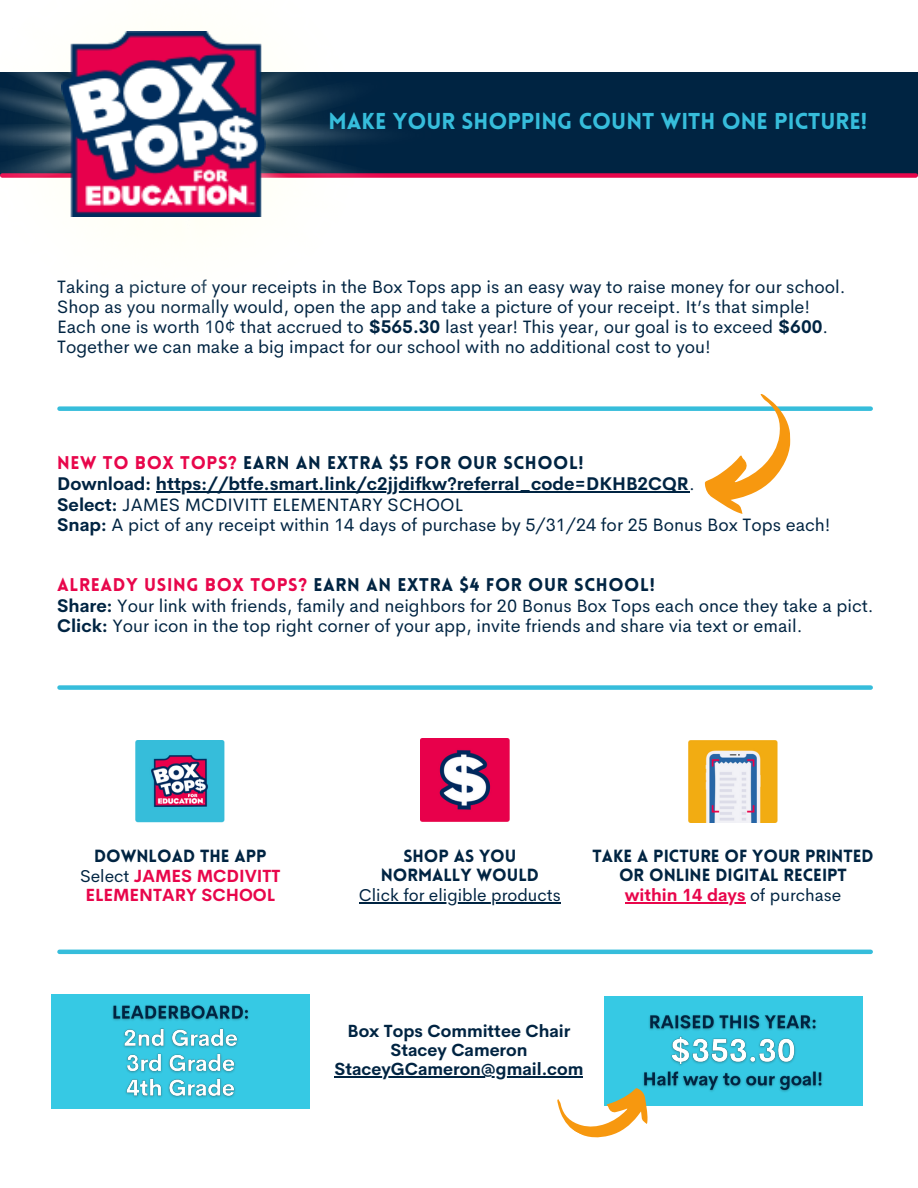
<style>
.page{position:relative;width:918px;height:1188px;background:#fff}
.page>*{position:absolute;margin:0;border:0;box-sizing:border-box;transform-origin:0 0}
.t1{font:900 22.5px "Lovelo";color:#36bddb}
.t2{font:18px/20.2px "Cerebri Sans";color:#002442}
.t3{font:900 18px "Lovelo";letter-spacing:.035em;color:#002442}
.t4{font:900 17.25px/19.2px "Lovelo";color:#002442;text-align:center}
.t5{font:700 17.25px/19.2px "Cerebri Sans";color:#002442;text-align:center}
.t6{font:700 17.25px/19.2px "Cerebri Sans";color:#e8064b;text-align:center}
.t7{font:17.25px "Cerebri Sans";color:#002442}
.s1{font-weight:700}
.s2{color:#e8064b}
.s3{font-weight:400;color:#002442}
</style>
<div class="page">
<div style="left:0;top:72px;width:918px;height:104px;background:#002442"></div>
<div style="left:2px;top:173px;width:914px;height:5px;background:#e8064b"></div>
<img style="left:0;top:72px;width:445px;height:106px">
<img style="left:62px;top:31px;width:203px;height:186px">
<img style="left:136px;top:740px;width:89px;height:83px">
<img style="left:689px;top:741px;width:89px;height:82px">
<img style="left:421px;top:739px;width:89px;height:82px">
<div style="left:59px;top:685px;width:812px;height:5px;background:#36bddb"></div>
<hr style="left:59px;top:950px;width:812px;height:4px;background:#36bddb">
<div style="left:59px;top:406px;width:812px;height:5px;background:#36bddb"></div>
<div style="left:604px;top:997px;width:258px;height:109px;background:#36c9e4"></div>
<img style="left:649px;top:1015px;width:174px;height:77px">
<div style="left:51px;top:994px;width:259px;height:115px;background:#36c9e4"></div>
<hr style="left:156px;top:492px;width:533px;height:1px;background:#002442">
<img style="left:112px;top:1005px;width:137px;height:93px">
<hr style="left:359px;top:903px;width:202px;height:1px;background:#002442">
<hr style="left:625px;top:903px;width:121px;height:1px;background:#e8064b">
<svg style="left:700px;top:394px;width:95px;height:120px"></svg>
<svg style="left:548px;top:1058px;width:112px;height:80px"></svg>
<hr style="left:335px;top:1076px;width:248px;height:1px;background:#002442">
<p class="t1" style="left:328px;top:112px;width:540px">MAKE YOUR SHOPPING COUNT WITH ONE PICTURE!</p>
<p class="t2" style="left:57px;top:276px;width:790px">Taking a picture of your receipts in the Box Tops app is an easy way to raise money for our school.<br>Shop as you normally would, open the app and take a picture of your receipt. It’s that simple!<br>Each one is worth 10¢ that accrued to <span class="s1">$565.30</span> last year! This year, our goal is to exceed <span class="s1">$600</span>.<br>Together we can make a big impact for our school with no additional cost to you!</p>
<p class="t3" style="left:57px;top:456px;width:528px"><span class="s2">NEW TO BOX TOPS?</span> EARN AN EXTRA $5 FOR OUR SCHOOL!</p>
<p class="t2" style="left:57px;top:474px;width:775px"><span class="s1">Download: https://btfe.smart.link/c2jjdifkw?referral_code=DKHB2CQR</span>.<br><span class="s1">Select:</span> JAMES MCDIVITT ELEMENTARY SCHOOL<br><span class="s1">Snap:</span> A pict of any receipt within 14 days of purchase by 5/31/24 for 25 Bonus Box Tops each!</p>
<p class="t3" style="left:57px;top:577px;width:599px"><span class="s2">ALREADY USING BOX TOPS?</span> EARN AN EXTRA $4 FOR OUR SCHOOL!</p>
<p class="t2" style="left:57px;top:595px;width:818px"><span class="s1">Share:</span> Your link with friends, family and neighbors for 20 Bonus Box Tops each once they take a pict.<br><span class="s1">Click:</span> Your icon in the top right corner of your app, invite friends and share via text or email.</p>
<p class="t4" style="left:94px;top:848px;width:174px">DOWNLOAD THE APP</p>
<p class="t6" style="left:80px;top:867px;width:202px"><span class="s3">Select</span> JAMES MCDIVITT<br>ELEMENTARY SCHOOL</p>
<p class="t4" style="left:381px;top:848px;width:160px">SHOP AS YOU<br>NORMALLY WOULD</p>
<p class="t7" style="left:359px;top:884px;width:203px">Click for eligible products</p>
<p class="t4" style="left:592px;top:848px;width:283px">TAKE A PICTURE OF YOUR PRINTED<br>OR ONLINE DIGITAL RECEIPT</p>
<p class="t6" style="left:625px;top:886px;width:218px">within 14 days <span class="s3">of purchase</span></p>
<p class="t5" style="left:335px;top:1021px;width:250px">Box Tops Committee Chair<br>Stacey Cameron<br>StaceyGCameron@gmail.com</p>
</div>
